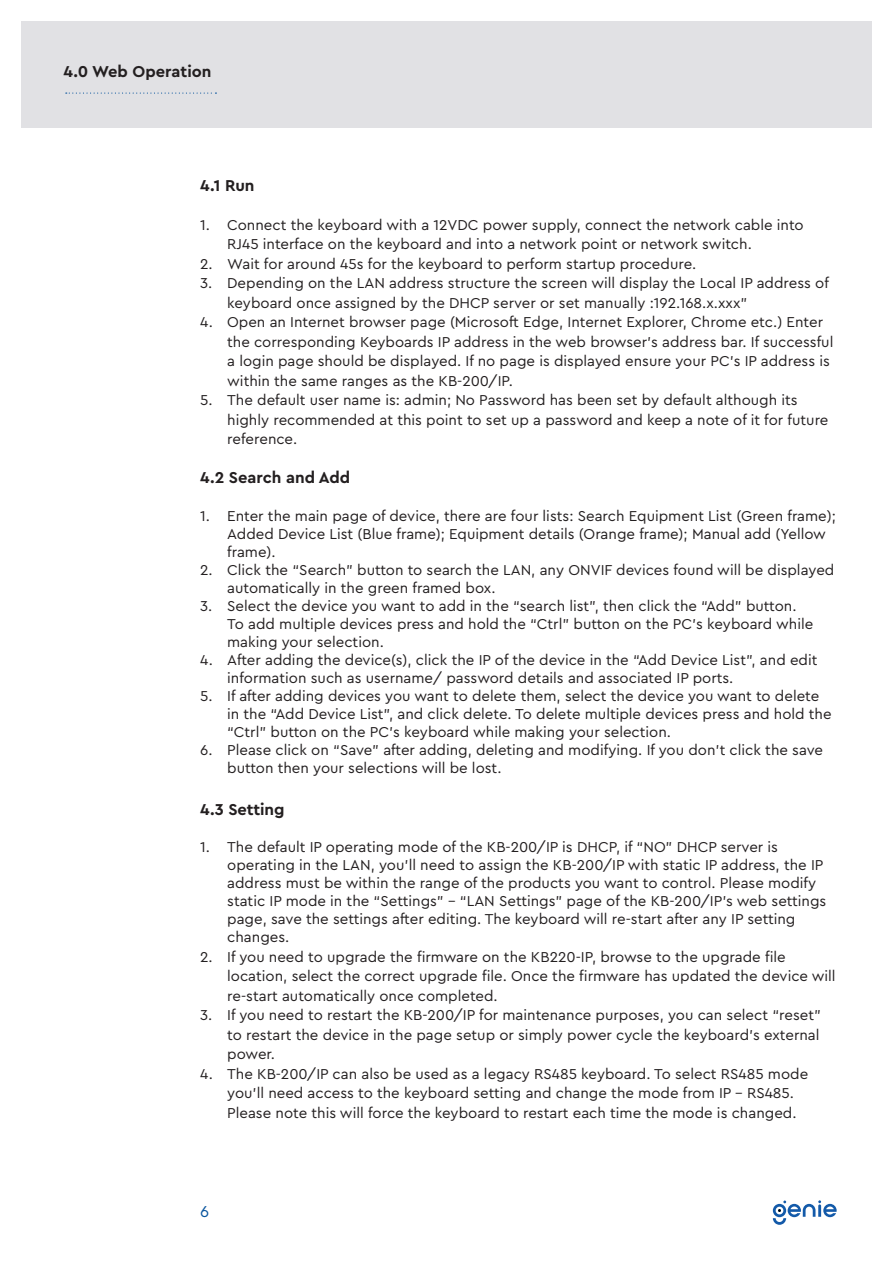
<style>
.page{position:relative;width:893px;height:1263px;background:#fff}
.page>*{position:absolute;margin:0;border:0;box-sizing:border-box;transform-origin:0 0}
.Section_Title{font:700 16.5px "Cera Pro";color:#231f20}
.t1{font:16.5px "Cera Pro";color:#09559e}
.t2{font:15px/18px "Cera Pro";color:#231f20}
</style>
<div class="page">
<div style="left:21px;top:21px;width:851px;height:107px;background:#e1e1e4"></div>
<svg style="left:773px;top:1200px;width:64px;height:25px"></svg>
<svg style="left:66px;top:93px;width:150px;height:1px"></svg>
<p class="Section_Title" style="left:64px;top:60px;width:149px">4.0 Web Operation</p>
<p class="Section_Title" style="left:200px;top:174px;width:56px">4.1 Run</p>
<p class="t2" style="left:227px;top:214px;width:578px;line-height:19.5px;text-indent:-27px">1. Connect the keyboard with a 12VDC power supply, connect the network cable into<br>RJ45 interface on the keyboard and into a network point or network switch.</p>
<p class="t2" style="left:200px;top:254px;width:498px">2. Wait for around 45s for the keyboard to perform startup procedure.</p>
<p class="t2" style="left:227px;top:273px;width:603px;line-height:19.5px;text-indent:-27px">3. Depending on the LAN address structure the screen will display the Local IP address of keyboard once assigned by the DHCP server or set manually :192.168.x.xxx”</p>
<p class="t2" style="left:227px;top:312px;width:608px;line-height:19.5px;text-indent:-27px">4. Open an Internet browser page (Microsoft Edge, Internet Explorer, Chrome etc.) Enter the corresponding Keyboards IP address in the web browser’s address bar. If successful a login page should be displayed. If no page is displayed ensure your PC’s IP address is within the same ranges as the KB-200/IP.</p>
<p class="t2" style="left:227px;top:390px;width:603px;line-height:19.5px;text-indent:-27px">5. The default user name is: admin; No Password has been set by default although its highly recommended at this point to set up a password and keep a note of it for future reference.</p>
<p class="Section_Title" style="left:200px;top:467px;width:152px">4.2 Search and Add</p>
<p class="t2" style="left:227px;top:506px;width:610px;text-indent:-27px">1. Enter the main page of device, there are four lists: Search Equipment List (Green frame);<br>Added Device List (Blue frame); Equipment details (Orange frame); Manual add (Yellow frame).</p>
<p class="t2" style="left:227px;top:560px;width:609px;text-indent:-27px">2. Click the “Search” button to search the LAN, any ONVIF devices found will be displayed automatically in the green framed box.</p>
<p class="t2" style="left:227px;top:596px;width:588px;text-indent:-27px">3. Select the device you want to add in the “search list”, then click the “Add” button.<br>To add multiple devices press and hold the “Ctrl” button on the PC’s keyboard while making your selection.</p>
<p class="t2" style="left:227px;top:650px;width:592px;text-indent:-27px">4. After adding the device(s), click the IP of the device in the “Add Device List”, and edit information such as username/ password details and associated IP ports.</p>
<p class="t2" style="left:227px;top:686px;width:606px;text-indent:-27px">5. If after adding devices you want to delete them, select the device you want to delete in the “Add Device List”, and click delete. To delete multiple devices press and hold the “Ctrl” button on the PC’s keyboard while making your selection.</p>
<p class="t2" style="left:227px;top:740px;width:597px;text-indent:-27px">6. Please click on “Save” after adding, deleting and modifying. If you don’t click the save button then your selections will be lost.</p>
<p class="Section_Title" style="left:200px;top:798px;width:86px">4.3 Setting</p>
<p class="t2" style="left:227px;top:837px;width:601px;text-indent:-27px">1. The default IP operating mode of the KB-200/IP is DHCP, if “NO” DHCP server is operating in the LAN, you’ll need to assign the KB-200/IP with static IP address, the IP address must be within the range of the products you want to control. Please modify static IP mode in the “Settings” - “LAN Settings” page of the KB-200/IP’s web settings page, save the settings after editing. The keyboard will re-start after any IP setting changes.</p>
<p class="t2" style="left:227px;top:946px;width:610px;line-height:19.5px;text-indent:-27px">2. If you need to upgrade the firmware on the KB220-IP, browse to the upgrade file location, select the correct upgrade file. Once the firmware has updated the device will re-start automatically once completed.</p>
<p class="t2" style="left:227px;top:1005px;width:595px;line-height:19.5px;text-align:justify;text-indent:-27px">3. If you need to restart the KB-200/IP for maintenance purposes, you can select “reset” to restart the device in the page setup or simply power cycle the keyboard’s external power.</p>
<p class="t2" style="left:227px;top:1063px;width:582px;line-height:19.5px;text-indent:-27px">4. The KB-200/IP can also be used as a legacy RS485 keyboard. To select RS485 mode you’ll need access to the keyboard setting and change the mode from IP – RS485.<br>Please note this will force the keyboard to restart each time the mode is changed.</p>
<p class="t1" style="left:200px;top:1200px;width:11px">6</p>
</div>
